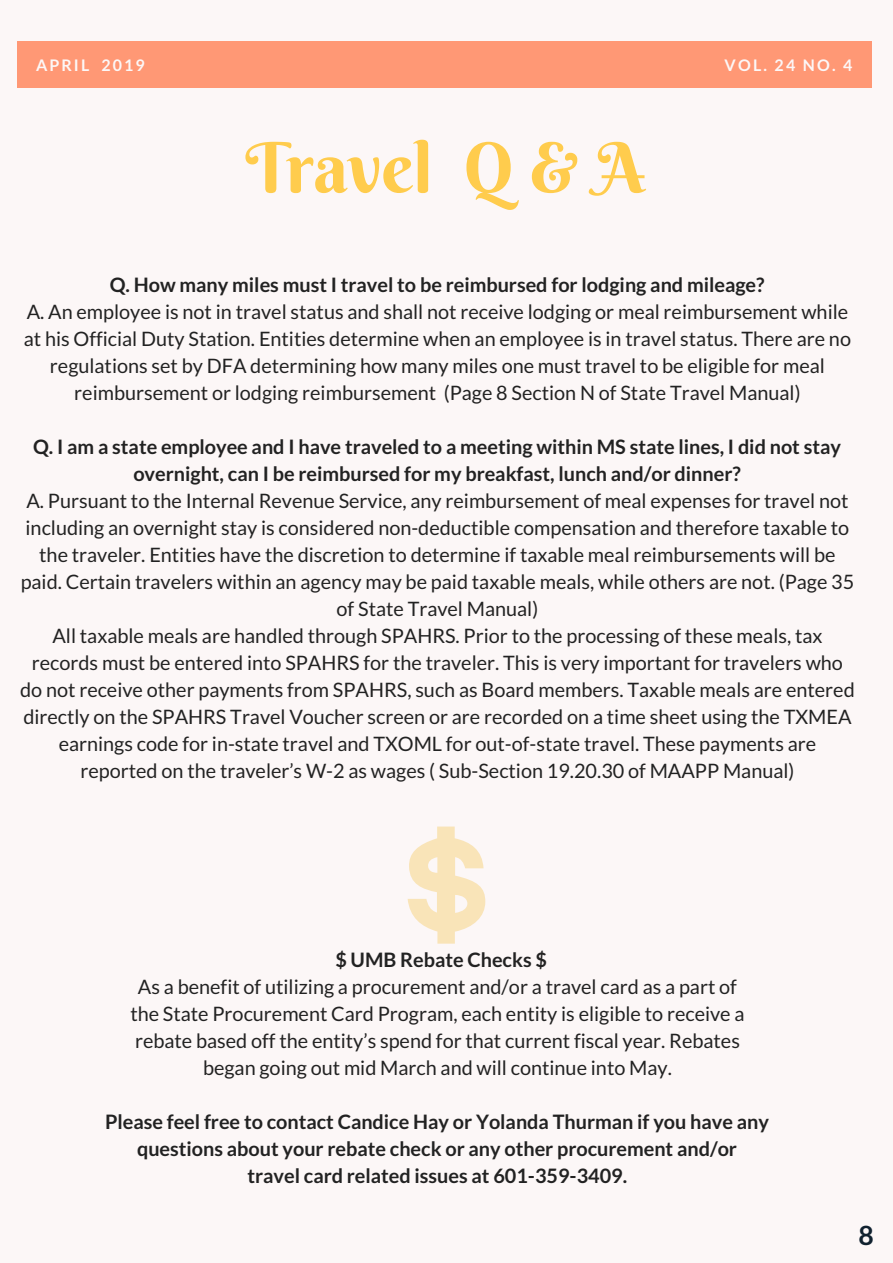
<style>
.page{position:relative;width:893px;height:1263px;background:#fcf7f7}
.page>*{position:absolute;margin:0;border:0;box-sizing:border-box;transform-origin:0 0}
.t1{font:69.6px "Berkshire Swash";color:#ffcc4d}
.t2{font:700 26.55px "Lato";color:#10212f}
.t3{font:19.8px/27px "Lato";color:#222;text-align:center}
.t4{font:700 19.8px/27px "Lato";color:#222;text-align:center}
.t5{font:700 15.9px "Lato";letter-spacing:.13em;color:#fcf7f7}
</style>
<div class="page">
<div style="left:17px;top:42px;width:854px;height:46px;background:#ff9875"></div>
<svg style="left:408px;top:826px;width:77px;height:118px"></svg>
<p class="t5" style="left:36px;top:55px;width:110px">APRIL 2019</p>
<p class="t5" style="left:724px;top:55px;width:129px">VOL. 24 NO. 4</p>
<h1 class="t1" style="left:245px;top:124px;width:402px">Travel Q &amp; A</h1>
<p class="t4" style="left:110px;top:270px;width:656px">Q. How many miles must I travel to be reimbursed for lodging and mileage?</p>
<p class="t3" style="left:24px;top:297px;width:829px">A. An employee is not in travel status and shall not receive lodging or meal reimbursement while at his Official Duty Station. Entities determine when an employee is in travel status. There are no regulations set by DFA determining how many miles one must travel to be eligible for meal reimbursement or lodging reimbursement (Page 8 Section N of State Travel Manual)</p>
<p class="t4" style="left:33px;top:433px;width:809px">Q. I am a state employee and I have traveled to a meeting within MS state lines, I did not stay overnight, can I be reimbursed for my breakfast, lunch and/or dinner?</p>
<p class="t3" style="left:20px;top:487px;width:836px">A. Pursuant to the Internal Revenue Service, any reimbursement of meal expenses for travel not including an overnight stay is considered non-deductible compensation and therefore taxable to the traveler. Entities have the discretion to determine if taxable meal reimbursements will be paid. Certain travelers within an agency may be paid taxable meals, while others are not. (Page 35 of State Travel Manual)<br>All taxable meals are handled through SPAHRS. Prior to the processing of these meals, tax records must be entered into SPAHRS for the traveler. This is very important for travelers who do not receive other payments from SPAHRS, such as Board members. Taxable meals are entered directly on the SPAHRS Travel Voucher screen or are recorded on a time sheet using the TXMEA earnings code for in-state travel and TXOML for out-of-state travel. These payments are reported on the traveler’s W-2 as wages ( Sub-Section 19.20.30 of MAAPP Manual)</p>
<p class="t4" style="left:335px;top:946px;width:213px">$ UMB Rebate Checks $</p>
<p class="t3" style="left:130px;top:973px;width:616px">As a benefit of utilizing a procurement and/or a travel card as a part of the State Procurement Card Program, each entity is eligible to receive a rebate based off the entity’s spend for that current fiscal year. Rebates began going out mid March and will continue into May.</p>
<p class="t4" style="left:105px;top:1108px;width:665px">Please feel free to contact Candice Hay or Yolanda Thurman if you have any questions about your rebate check or any other procurement and/or<br>travel card related issues at 601-359-3409.</p>
<h2 class="t2" style="left:858px;top:1219px;width:17px">8</h2>
</div>
